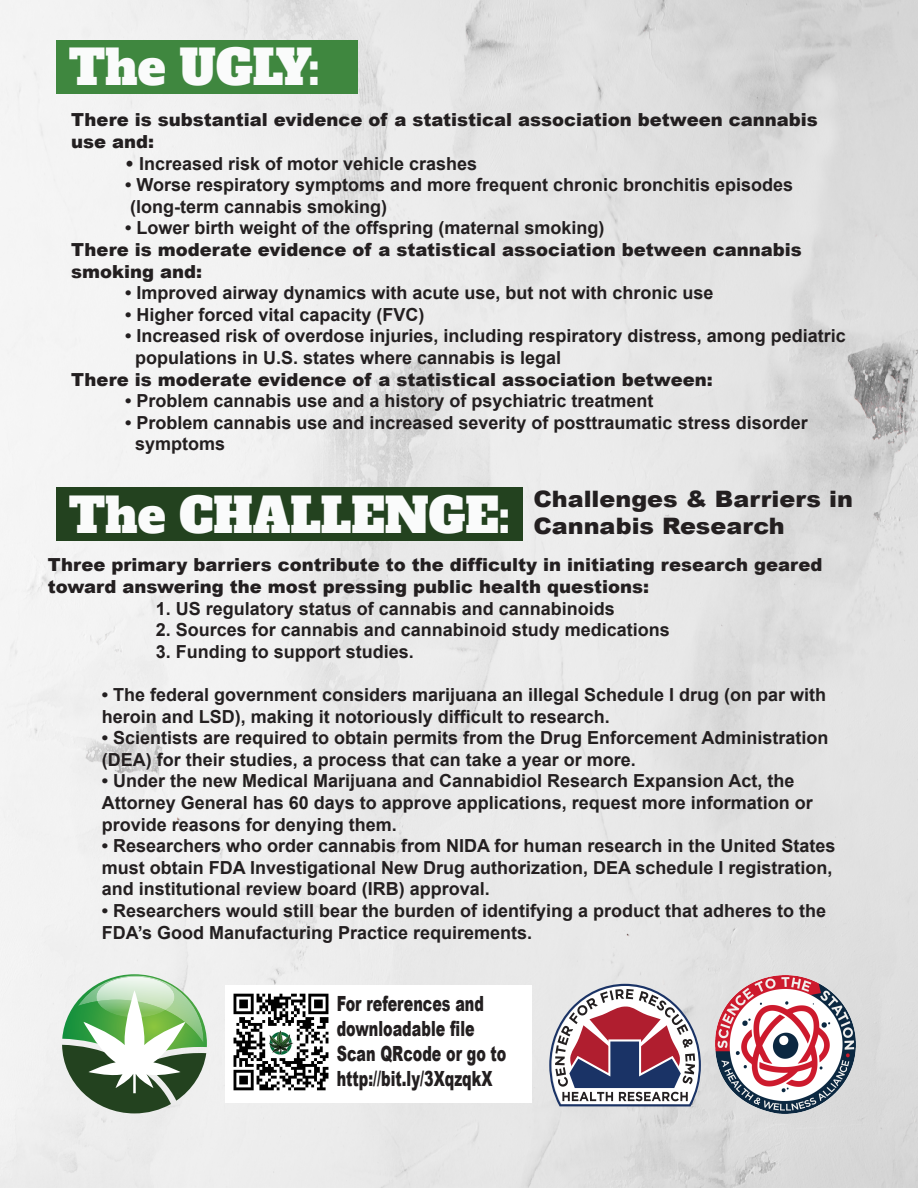
<style>
.page{position:relative;width:918px;height:1188px;background:#fff}
.page>*{position:absolute;margin:0;border:0;box-sizing:border-box;transform-origin:0 0}
.t1{font:47.1px "Alfa Slab One";color:#fafbfb}
.t2{font:900 22.65px/27.2px "Arial";color:#231f20;scale:1.05 1}
.t3{font:900 20.85px/25px "Arial";color:#231f20;scale:.68 1}
.t4{font:700 18px/21.6px "Arial";color:#231f20}
.t5{font:900 18px/21.6px "Arial";color:#231f20}
.s1{font-weight:900}
</style>
<div class="page">
<img style="left:0;top:0;width:918px;height:1188px">
<div style="left:56px;top:41px;width:302px;height:53px;background:#3f873f"></div>
<div style="left:56px;top:488px;width:466px;height:53px;background:#23421f"></div>
<div style="left:225px;top:985px;width:307px;height:117px;background:#fff"></div>
<img style="left:233px;top:993px;width:96px;height:98px">
<svg style="left:62px;top:974px;width:145px;height:139px"></svg>
<img style="left:716px;top:976px;width:140px;height:137px">
<svg style="left:549px;top:984px;width:152px;height:122px"></svg>
<h1 class="t1" style="left:69px;top:27px;width:252px">The UGLY:</h1>
<p class="t5" style="left:71px;top:109px;width:748px">There is substantial evidence of a statistical association between cannabis use and:</p>
<p class="t4" style="left:125px;top:153px;width:354px"><span class="s1">•</span> Increased risk of motor vehicle crashes</p>
<p class="t4" style="left:125px;top:174px;width:670px">• Worse respiratory symptoms and more frequent chronic bronchitis episodes (long-term cannabis smoking)</p>
<p class="t4" style="left:125px;top:218px;width:481px">• Lower birth weight of the offspring (maternal smoking)</p>
<p class="t5" style="left:71px;top:238px;width:732px">There is moderate evidence of a statistical association between cannabis smoking and:</p>
<p class="t4" style="left:125px;top:282px;width:590px">• Improved airway dynamics with acute use, but not with chronic use</p>
<p class="t4" style="left:125px;top:304px;width:301px">• Higher forced vital capacity (FVC)</p>
<p class="t4" style="left:135px;top:326px;width:712px;text-indent:-10px">• Increased risk of overdose injuries, including respiratory distress, among pediatric populations in U.S. states where cannabis is legal</p>
<p class="t5" style="left:71px;top:368px;width:643px">There is moderate evidence of a statistical association between:</p>
<p class="t4" style="left:125px;top:390px;width:530px">• Problem cannabis use and a history of psychiatric treatment</p>
<p class="t4" style="left:135px;top:412px;width:674px;text-indent:-10px">• Problem cannabis use and increased severity of posttraumatic stress disorder symptoms</p>
<p class="t2" style="left:533px;top:484px;width:306px">Challenges &amp; Barriers in<br>Cannabis Research</p>
<h1 class="t1" style="left:69px;top:474px;width:443px">The CHALLENGE:</h1>
<p class="t5" style="left:48px;top:554px;width:776px">Three primary barriers contribute to the difficulty in initiating research geared toward answering the most pressing public health questions:</p>
<p class="t4" style="left:156px;top:598px;width:461px">1. US regulatory status of cannabis and cannabinoids</p>
<p class="t4" style="left:156px;top:619px;width:516px">2. Sources for cannabis and cannabinoid study medications</p>
<p class="t4" style="left:156px;top:641px;width:260px">3. Funding to support studies.</p>
<p class="t4" style="left:102px;top:684px;width:726px">• The federal government considers marijuana an illegal Schedule I drug (on par with heroin and LSD), making it notoriously difficult to research.</p>
<p class="t4" style="left:102px;top:727px;width:728px">• Scientists are required to obtain permits from the Drug Enforcement Administration (DEA) for their studies, a process that can take a year or more.</p>
<p class="t4" style="left:102px;top:771px;width:713px">• Under the new Medical Marijuana and Cannabidiol Research Expansion Act, the<br>Attorney General has 60 days to approve applications, request more information or provide reasons for denying them.</p>
<p class="t4" style="left:102px;top:835px;width:735px">• Researchers who order cannabis from NIDA for human research in the United States must obtain FDA Investigational New Drug authorization, DEA schedule I registration, and institutional review board (IRB) approval.</p>
<p class="t4" style="left:102px;top:900px;width:726px">• Researchers would still bear the burden of identifying a product that adheres to the<br>FDA’s Good Manufacturing Practice requirements.</p>
<p class="t3" style="left:337px;top:990px;width:251px">For references and downloadable file<br>Scan QRcode or go to http://bit.ly/3XqzqkX</p>
</div>
